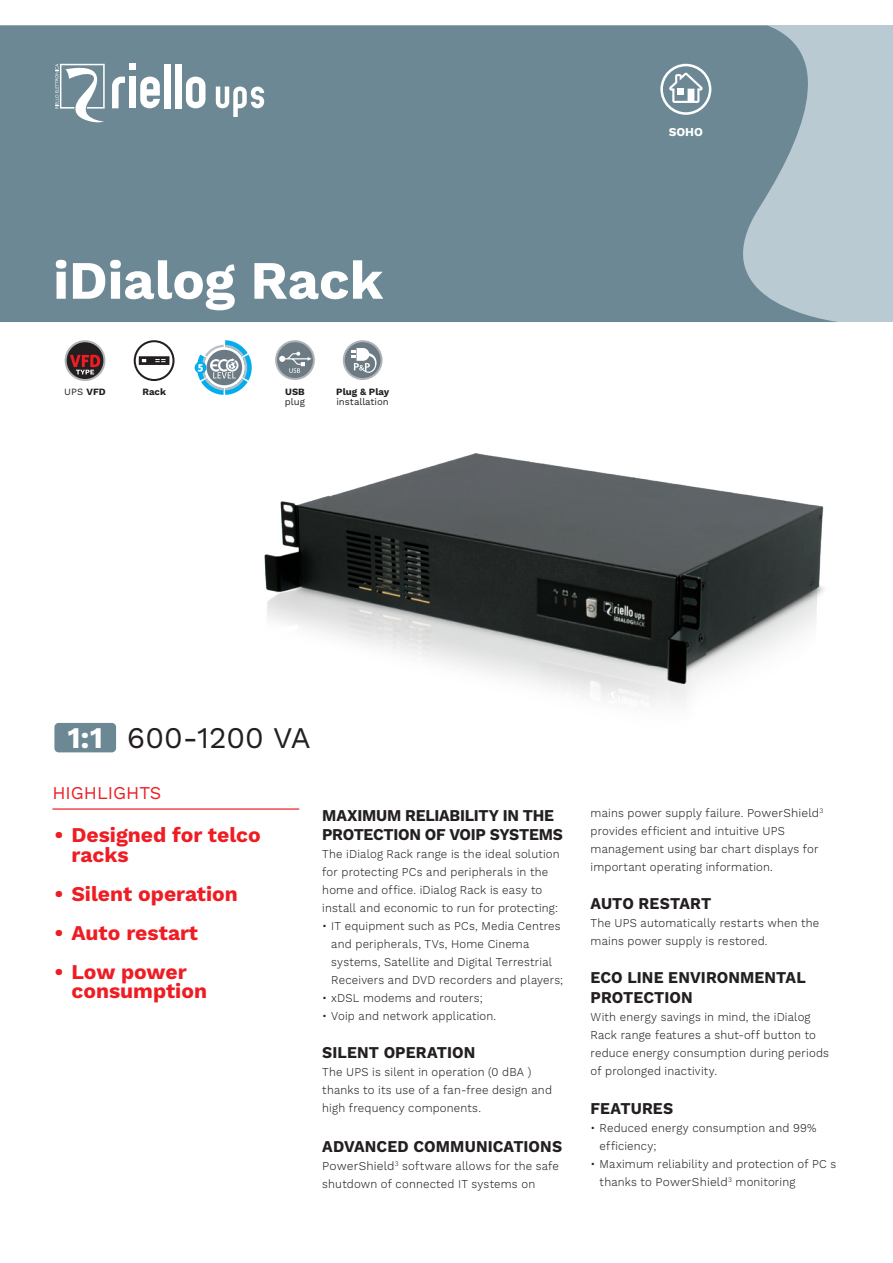
<style>
.page{position:relative;width:893px;height:1263px;background:#fff}
.page>*{position:absolute;margin:0;border:0;box-sizing:border-box;transform-origin:0 0}
.t1{font:700 54px "Work Sans";color:#fff}
.t2{font:30px "Work Sans";color:#231f20}
.t3{font:700 30px "Work Sans";color:#fff}
.t4{font:700 21px/19.5px "Work Sans";color:#ee1d23}
.t5{font:18px "Work Sans";color:#ee1d23}
.t6{font:700 16.5px/19.8px "Work Sans";color:#231f20;scale:.95 1}
.t7{font:700 16.5px/19.8px "Work Sans";letter-spacing:-.02em;color:#231f20;scale:.95 1}
.t8{font:300 12px/18px "Work Sans";letter-spacing:.015em;color:#231f20;scale:.95 1}
.t9{font:300 12px/18px "Work Sans";letter-spacing:.015em;color:#231f20}
.t10{font:700 12px "Work Sans";color:#fff}
.t11{font:10.5px "Aller Display";color:#fff}
.t12{font:9.6px "Work Sans";color:#231f20}
.t13{font:700 9.6px "Work Sans";color:#231f20}
.s1{font-weight:700}
</style>
<div class="page">
<div style="left:0;top:26px;width:893px;height:296px;background:#bacad2"></div>
<svg style="left:0;top:26px;width:837px;height:296px;background:#718c99"></svg>
<svg style="left:216px;top:86px;width:48px;height:31px"></svg>
<svg style="left:112px;top:77px;width:13px;height:31px"></svg>
<div style="left:129px;top:64px;width:7px;height:6px;background:#fff"></div>
<div style="left:129px;top:77px;width:7px;height:31px;background:#fff"></div>
<svg style="left:140px;top:77px;width:20px;height:31px"></svg>
<div style="left:164px;top:64px;width:7px;height:44px;background:#fff"></div>
<div style="left:175px;top:64px;width:7px;height:44px;background:#fff"></div>
<svg style="left:186px;top:77px;width:19px;height:31px"></svg>
<svg style="left:55px;top:63px;width:50px;height:61px;background:#96aab3"></svg>
<svg style="left:660px;top:64px;width:51px;height:51px"></svg>
<div style="left:663px;top:66px;width:46px;height:46px;background:#6c8895;border-radius:50%"></div>
<svg style="left:669px;top:73px;width:34px;height:30px"></svg>
<div style="left:677px;top:89px;width:7px;height:6px;background:#fff"></div>
<img style="left:264px;top:454px;width:560px;height:250px">
<svg style="left:275px;top:340px;width:40px;height:40px"></svg>
<div style="left:277px;top:342px;width:36px;height:36px;background:#6b7a83;border-radius:50%"></div>
<svg style="left:279px;top:352px;width:33px;height:21px"></svg>
<svg style="left:197px;top:340px;width:55px;height:55px"></svg>
<div style="left:195px;top:362px;width:12px;height:12px;background:#00aeef;border-radius:50%"></div>
<svg style="left:134px;top:340px;width:41px;height:41px"></svg>
<svg style="left:343px;top:340px;width:40px;height:40px"></svg>
<div style="left:345px;top:342px;width:36px;height:36px;background:#6b7a83;border-radius:50%"></div>
<svg style="left:351px;top:348px;width:26px;height:25px"></svg>
<div style="left:54px;top:723px;width:62px;height:29px;background:#6c8895;border-radius:4px"></div>
<hr style="left:52px;top:808px;width:247px;height:2px;background:#ee1d23">
<svg style="left:65px;top:340px;width:40px;height:41px"></svg>
<div style="left:67px;top:342px;width:36px;height:37px;background:#231f20;border-radius:50%"></div>
<svg style="left:70px;top:355px;width:30px;height:19px"></svg>
<p class="t1" style="left:53px;top:249px;width:332px">iDialog Rack</p>
<p class="t12" style="left:64px;top:386px;width:43px">UPS <span class="s1">VFD</span></p>
<p class="t11" style="left:198px;top:360px;width:7px">5</p>
<p class="t13" style="left:142px;top:386px;width:25px">Rack</p>
<p class="t13" style="left:336px;top:386px;width:54px">Plug &amp; Play</p>
<p class="t12" style="left:336px;top:396px;width:54px">installation</p>
<p class="t13" style="left:285px;top:386px;width:21px">USB</p>
<p class="t12" style="left:285px;top:396px;width:22px">plug</p>
<p class="t10" style="left:669px;top:125px;width:36px">SOHO</p>
<p class="t3" style="left:67px;top:720px;width:37px">1:1</p>
<p class="t2" style="left:127px;top:720px;width:185px">600-1200 VA</p>
<p class="t5" style="left:52px;top:782px;width:110px">HIGHLIGHTS</p>
<p class="t4" style="left:71px;top:826px;width:191px;text-indent:-17px">• Designed for telco racks</p>
<p class="t4" style="left:54px;top:885px;width:185px">• Silent operation</p>
<p class="t4" style="left:54px;top:924px;width:145px">• Auto restart</p>
<p class="t4" style="left:71px;top:963px;width:137px;text-indent:-17px">• Low power consumption</p>
<p class="t7" style="left:322px;top:806px;width:255px">MAXIMUM RELIABILITY IN THE<br>PROTECTION OF VOIP SYSTEMS</p>
<p class="t8" style="left:322px;top:846px;width:251px">The iDialog Rack range is the ideal solution for protecting PCs and peripherals in the home and office. iDialog Rack is easy to install and economic to run for protecting:</p>
<p class="t8" style="left:331px;top:918px;width:246px;text-indent:-9px">• IT equipment such as PCs, Media Centres and peripherals, TVs, Home Cinema systems, Satellite and Digital Terrestrial Receivers and DVD recorders and players;</p>
<p class="t8" style="left:322px;top:990px;width:170px">• xDSL modems and routers;</p>
<p class="t8" style="left:322px;top:1008px;width:185px">• Voip and network application.</p>
<p class="t6" style="left:322px;top:1043px;width:163px">SILENT OPERATION</p>
<p class="t8" style="left:322px;top:1063px;width:243px">The UPS is silent in operation (0 dBA ) thanks to its use of a fan-free design and high frequency components.</p>
<p class="t6" style="left:322px;top:1137px;width:254px">ADVANCED COMMUNICATIONS</p>
<p class="t9" style="left:322px;top:1157px;width:238px">PowerShield<sup>3</sup> software allows for the safe shutdown of connected IT systems on</p>
<p class="t8" style="left:591px;top:804px;width:246px">mains power supply failure. PowerShield<sup>3 </sup>provides efficient and intuitive UPS management using bar chart displays for important operating information.</p>
<p class="t6" style="left:591px;top:894px;width:129px">AUTO RESTART</p>
<p class="t8" style="left:591px;top:914px;width:242px">The UPS automatically restarts when the mains power supply is restored.</p>
<p class="t6" style="left:591px;top:968px;width:228px">ECO LINE ENVIRONMENTAL<br>PROTECTION</p>
<p class="t8" style="left:591px;top:1008px;width:252px">With energy savings in mind, the iDialog Rack range features a shut-off button to reduce energy consumption during periods of prolonged inactivity.</p>
<p class="t6" style="left:591px;top:1099px;width:88px">FEATURES</p>
<p class="t8" style="left:600px;top:1119px;width:230px;text-indent:-9px">• Reduced energy consumption and 99% efficiency;</p>
<p class="t8" style="left:600px;top:1155px;width:251px;text-indent:-9px">• Maximum reliability and protection of PC s thanks to PowerShield<sup>3</sup> monitoring</p>
</div>
